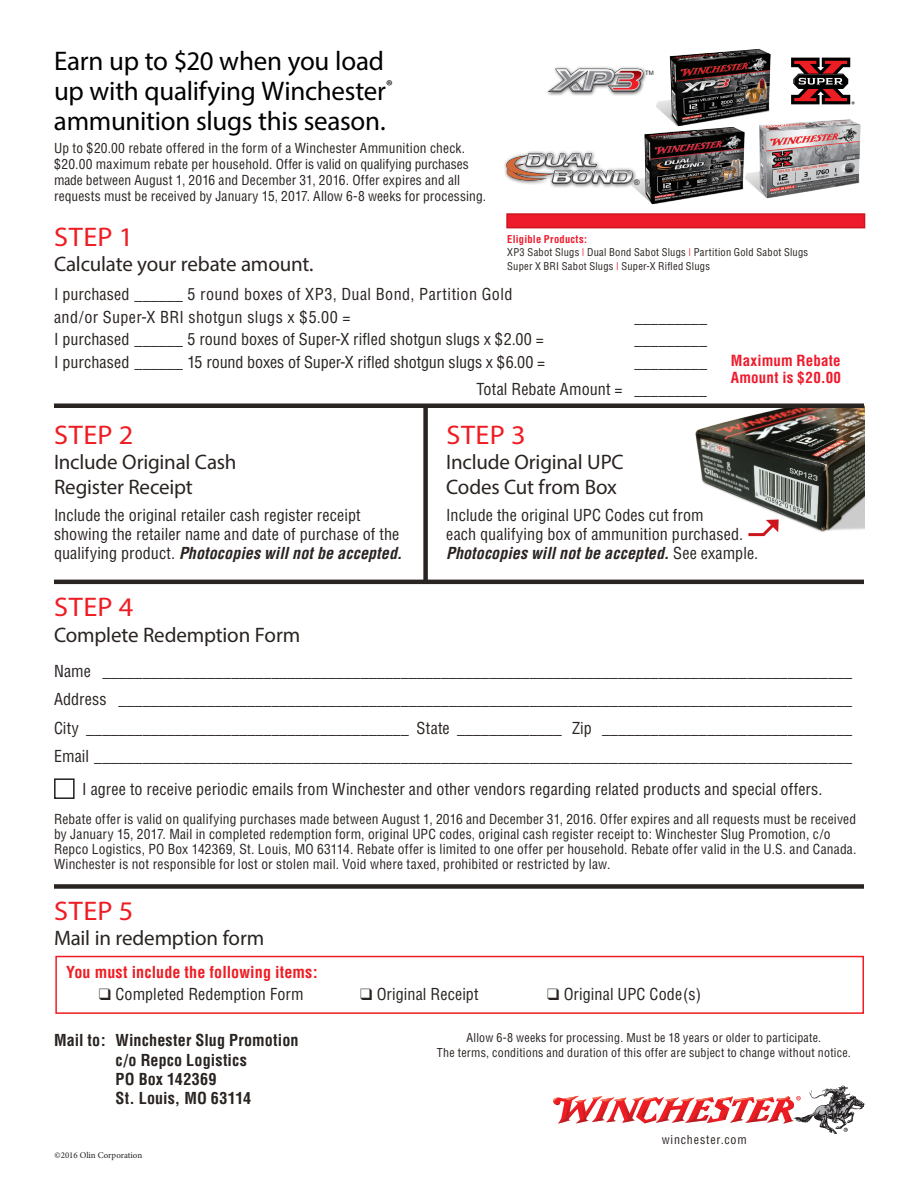
<style>
.page{position:relative;width:918px;height:1188px;background:#fff}
.page>*{position:absolute;margin:0;border:0;box-sizing:border-box;transform-origin:0 0}
.t1{font:27px/30px "Myriad Pro";letter-spacing:-.01em;color:#010101}
.t2{font:27px "Myriad Pro";letter-spacing:.015em;color:#ee1d23;scale:1.05 1}
.t3{font:21px/25.2px "Myriad Pro";letter-spacing:-.01em;color:#292321}
.t4{font:condensed 16.2px/19.4px "Helvetica";letter-spacing:.005em;color:#292321}
.t5{font:condensed 16.2px/22.5px "Helvetica";letter-spacing:.025em;color:#292321}
.t6{font:700 condensed 16.2px/19.4px "Helvetica";letter-spacing:.01em;color:#292321}
.t7{font:700 condensed 16.2px "Helvetica";letter-spacing:.005em;color:#ee1d23}
.t8{font:700 condensed 15px/16.5px "Helvetica";letter-spacing:.01em;color:#ee1b2d}
.t9{font:condensed 13.5px/16.2px "Helvetica";letter-spacing:.015em;color:#292321}
.t10{font:condensed 12px/14.4px "Helvetica";letter-spacing:.02em;color:#292321;text-align:center}
.t11{font:condensed 12px "Helvetica";letter-spacing:.07em;color:#292321}
.t12{font:condensed 10.5px/13.5px "Helvetica";letter-spacing:.025em;color:#292321}
.t13{font:8.85px "Minion Pro";color:#231f20}
.t14{font:7.5px "Arial";color:#231f20}
.t15{font:6px "Arial";color:#231f20}
.s1{font-weight:700;color:#ee1b2d}
.s2{color:#ee1b2d}
.s3{font-weight:700;font-style:italic}
</style>
<div class="page">
<img style="left:695px;top:406px;width:170px;height:126px">
<hr style="left:54px;top:404px;width:810px;height:4px;background:#292321">
<hr style="left:54px;top:580px;width:810px;height:4px;background:#292321">
<div style="left:54px;top:884px;width:810px;height:5px;background:#292321"></div>
<svg style="left:553px;top:1086px;width:312px;height:48px"></svg>
<div style="left:55px;top:956px;width:809px;height:58px;border:2px solid #ee1d23"></div>
<div style="left:423px;top:406px;width:5px;height:176px;background:#292321"></div>
<svg style="left:791px;top:58px;width:64px;height:46px"></svg>
<img style="left:656px;top:48px;width:115px;height:75px">
<img style="left:738px;top:116px;width:123px;height:83px">
<img style="left:635px;top:123px;width:113px;height:82px">
<div style="left:506px;top:213px;width:359px;height:15px;background:#ee1b2d;border:2px solid #cd151d"></div>
<svg style="left:745px;top:519px;width:34px;height:18px"></svg>
<div style="left:545px;top:66px;width:102px;height:30px;background:#231f20;opacity:.75"></div>
<svg style="left:548px;top:69px;width:95px;height:23px;background:#b4a4a6"></svg>
<div style="left:503px;top:150px;width:135px;height:38px;background:#231f20;opacity:.75"></div>
<svg style="left:505px;top:153px;width:128px;height:31px"></svg>
<div style="left:54px;top:778px;width:21px;height:21px;border:2px solid #231f20"></div>
<h1 class="t1" style="left:54px;top:45px;width:340px">Earn up to $20 when you load up with qualifying Winchester<sup>® </sup>ammunition slugs this season.</h1>
<p class="t9" style="left:54px;top:139px;width:434px">Up to $20.00 rebate offered in the form of a Winchester Ammunition check. $20.00 maximum rebate per household. Offer is valid on qualifying purchases made between August 1, 2016 and December 31, 2016. Offer expires and all requests must be received by January 15, 2017. Allow 6-8 weeks for processing.</p>
<h1 class="t2" style="left:54px;top:220px;width:77px">STEP 1</h1>
<p class="t3" style="left:54px;top:251px;width:261px">Calculate your rebate amount.</p>
<p class="t5" style="left:54px;top:283px;width:460px">I purchased ______ 5 round boxes of XP3, Dual Bond, Partition Gold and/or Super-X BRI shotgun slugs x $5.00 =</p>
<p class="t15" style="left:645px;top:69px;width:10px">TM</p>
<p class="t14" style="left:634px;top:177px;width:7px">®</p>
<p class="t12" style="left:507px;top:232px;width:303px"><span class="s1">Eligible Products:<br></span>XP3 Sabot Slugs <span class="s2">|</span> Dual Bond Sabot Slugs <span class="s2">|</span> Partition Gold Sabot Slugs<br>Super X BRI Sabot Slugs <span class="s2">|</span> Super-X Rifled Slugs</p>
<p class="t4" style="left:634px;top:307px;width:74px">_________</p>
<p class="t4" style="left:54px;top:330px;width:491px">I purchased ______ 5 round boxes of Super-X rifled shotgun slugs x $2.00 =</p>
<p class="t4" style="left:634px;top:330px;width:74px">_________</p>
<p class="t4" style="left:54px;top:352px;width:493px">I purchased ______ 15 round boxes of Super-X rifled shotgun slugs x $6.00 =</p>
<p class="t4" style="left:477px;top:348px;width:232px;line-height:27px;text-align:right">_________<br>Total Rebate Amount = _________</p>
<h1 class="t2" style="left:54px;top:418px;width:77px">STEP 2</h1>
<p class="t3" style="left:54px;top:449px;width:184px">Include Original Cash<br>Register Receipt</p>
<p class="t4" style="left:54px;top:505px;width:350px">Include the original retailer cash register receipt showing the retailer name and date of purchase of the qualifying product. <span class="s3">Photocopies will not be accepted.</span></p>
<p class="t8" style="left:731px;top:353px;width:112px">Maximum Rebate<br>Amount is $20.00</p>
<h1 class="t2" style="left:447px;top:418px;width:77px">STEP 3</h1>
<p class="t3" style="left:446px;top:449px;width:179px">Include Original UPC<br>Codes Cut from Box</p>
<p class="t4" style="left:446px;top:505px;width:314px">Include the original UPC Codes cut from<br>each qualifying box of ammunition purchased.<br><span class="s3">Photocopies will not be accepted.</span> See example.</p>
<h1 class="t2" style="left:54px;top:591px;width:77px">STEP 4</h1>
<p class="t3" style="left:54px;top:622px;width:248px">Complete Redemption Form</p>
<p class="t4" style="left:54px;top:656px;width:800px;line-height:28.5px;text-align:justify">Name _____________________________________________________________________________________________ Address ___________________________________________________________________________________________ City ________________________________________ State _____________ Zip _______________________________ Email ______________________________________________________________________________________________</p>
<p class="t4" style="left:82px;top:779px;width:742px">I agree to receive periodic emails from Winchester and other vendors regarding related products and special offers.</p>
<p class="t9" style="left:54px;top:811px;width:804px;line-height:15px">Rebate offer is valid on qualifying purchases made between August 1, 2016 and December 31, 2016. Offer expires and all requests must be received by January 15, 2017. Mail in completed redemption form, original UPC codes, original cash register receipt to: Winchester Slug Promotion, c/o Repco Logistics, PO Box 142369, St. Louis, MO 63114. Rebate offer is limited to one offer per household. Rebate offer valid in the U.S. and Canada.<br>Winchester is not responsible for lost or stolen mail. Void where taxed, prohibited or restricted by law.</p>
<h1 class="t2" style="left:54px;top:894px;width:77px">STEP 5</h1>
<p class="t3" style="left:54px;top:925px;width:212px">Mail in redemption form</p>
<p class="t7" style="left:66px;top:962px;width:253px">You must include the following items:</p>
<p class="t4" style="left:99px;top:984px;width:206px">❑ Completed Redemption Form</p>
<p class="t4" style="left:360px;top:984px;width:120px">❑ Original Receipt</p>
<p class="t4" style="left:547px;top:984px;width:156px">❑ Original UPC Code(s)</p>
<p class="t6" style="left:116px;top:1031px;width:185px;text-indent:-62px">Mail to: Winchester Slug Promotion c/o Repco Logistics<br>PO Box 142369<br>St. Louis, MO 63114</p>
<p class="t10" style="left:437px;top:1030px;width:415px">Allow 6-8 weeks for processing. Must be 18 years or older to participate.<br>The terms, conditions and duration of this offer are subject to change without notice.</p>
<p class="t13" style="left:55px;top:1149px;width:89px">©2016 Olin Corporation</p>
<p class="t11" style="left:662px;top:1132px;width:87px">winchester.com</p>
</div>
